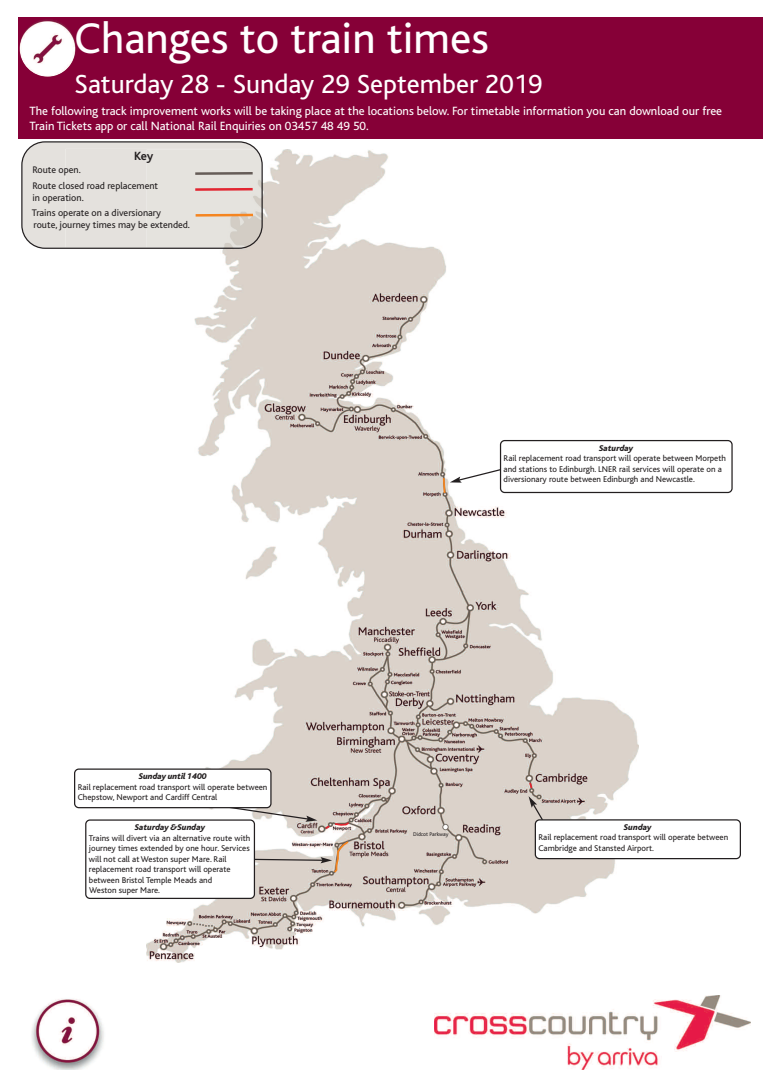
<style>
.page{position:relative;width:780px;height:1088px;background:#fff}
.page>*{position:absolute;margin:0;border:0;box-sizing:border-box;transform-origin:0 0}
.t1{font:45px "Bliss";color:#fff}
.t2{font:27.5px "Bliss";color:#fff}
.t3{font:12.5px/15px "Bliss";color:#fff}
.t4{font:700 12.5px "Bliss";color:#231f20}
.t5{font:10px/15.5px "Bliss";color:#231f20}
.t6{font:8.75px/10.5px "Bliss";color:#231f20}
.t7{font:italic 800 8.75px "Bliss";color:#231f20}
.t8{font:5.62px "Bliss";color:#231f20}
</style>
<div class="page">
<img style="left:147px;top:150px;width:491px;height:812px">
<div style="left:18px;top:18px;width:745px;height:121px;background:#860037"></div>
<svg style="left:21px;top:141px;width:242px;height:108px;background:#dedbd7"></svg>
<hr style="left:195px;top:172px;width:58px;height:3px;background:#655c57">
<hr style="left:195px;top:188px;width:58px;height:3px;background:#e22530">
<hr style="left:196px;top:214px;width:57px;height:3px;background:#f58520">
<img style="left:20px;top:19px;width:56px;height:58px;border-radius:50%">
<img style="left:434px;top:996px;width:316px;height:73px">
<img style="left:31px;top:999px;width:73px;height:70px">
<svg style="left:442px;top:824px;width:6px;height:6px"></svg>
<svg style="left:528px;top:796px;width:213px;height:63px"></svg>
<svg style="left:442px;top:440px;width:290px;height:55px"></svg>
<svg style="left:528px;top:781px;width:5px;height:9px"></svg>
<svg style="left:74px;top:768px;width:277px;height:131px"></svg>
<h1 class="t1" style="left:75px;top:23px;width:415px">Changes to train times</h1>
<h2 class="t2" style="left:75px;top:75px;width:469px">Saturday 28 - Sunday 29 September 2019</h2>
<h3 class="t3" style="left:30px;top:104px;width:694px">The following track improvement works will be taking place at the locations below. For timetable information you can download our free<br>Train Tickets app or call National Rail Enquiries on 03457 48 49 50.</h3>
<h3 class="t4" style="left:134px;top:152px;width:21px">Key</h3>
<p class="t5" style="left:32px;top:163px;width:127px">Route open.<br>Route closed road replacement</p>
<p class="t5" style="left:32px;top:191px;width:131px">in operation.<br>Trains operate on a diversionary</p>
<p class="t5" style="left:34px;top:218px;width:158px">route, journey times may be extended.</p>
<p class="t7" style="left:139px;top:773px;width:70px">Sunday until 1400</p>
<p class="t6" style="left:78px;top:782px;width:191px">Rail replacement road transport will operate between<br>Chepstow, Newport and Cardiff Central</p>
<p class="t7" style="left:135px;top:824px;width:72px">Saturday &amp;Sunday</p>
<p class="t6" style="left:89px;top:833px;width:163px">Trains will divert via an alternative route with journey times extended by one hour. Services will not call at Weston super Mare. Rail replacement road transport will operate between Bristol Temple Meads and<br>Weston super Mare.</p>
<p class="t7" style="left:599px;top:445px;width:36px">Saturday</p>
<p class="t6" style="left:503px;top:454px;width:224px">Rail replacement road transport will operate between Morpeth and stations to Edinburgh. LNER rail services will operate on a diversionary route between Edinburgh and Newcastle.</p>
<p class="t8" style="left:413px;top:832px;width:37px">Didcot Parkway</p>
<p class="t7" style="left:624px;top:824px;width:29px">Sunday</p>
<p class="t6" style="left:538px;top:833px;width:191px">Rail replacement road transport will operate between<br>Cambridge and Stansted Airport.</p>
</div>
